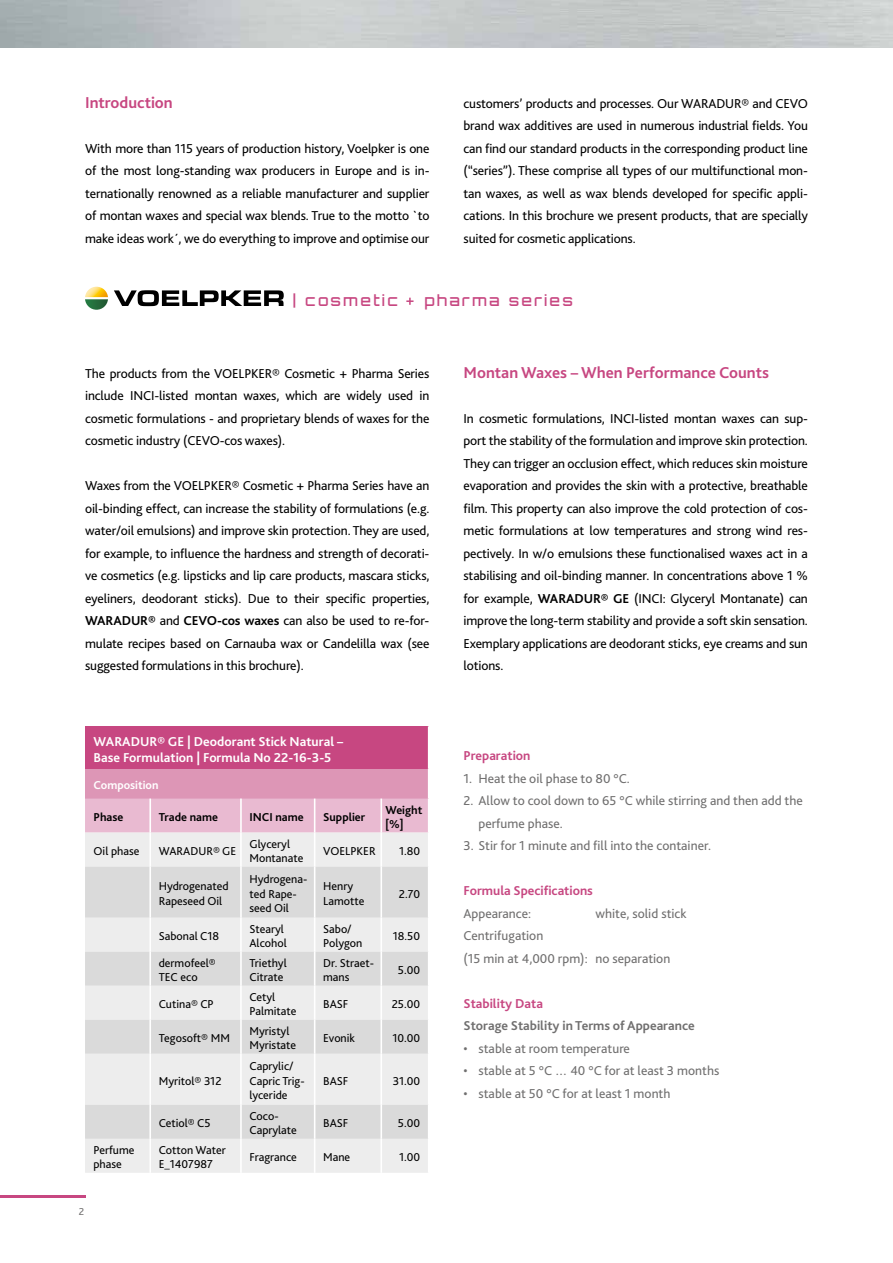
<style>
.page{position:relative;width:893px;height:1263px;background:#fff}
.page>*{position:absolute;margin:0;border:0;box-sizing:border-box;transform-origin:0 0}
.t1{font:700 16.5px "Bliss 2";color:#c74781}
.t2{font:500 15.3px "Orbitron";letter-spacing:.15em;color:#c74781}
.t3{font:13.5px/22.5px "Bliss 2";letter-spacing:-.01em;color:#000;text-align:justify}
.t4{font:13.5px/22.5px "Bliss 2";color:#706f6f}
.t5{font:700 13.5px/16.2px "Bliss 2";color:#fff}
.t6{font:700 13.5px "Bliss 2";color:#c74781}
.t7{font:700 13.5px "Bliss 2";color:#706f6f}
.t8{font:12px/14.4px "Bliss 2";color:#000}
.t9{font:700 12px/14.4px "Bliss 2";color:#000}
.t10{font:700 12px "Bliss 2";color:#fff}
.t11{font:10.5px "Bliss 2";color:#706f6f}
.s1{font-weight:700}
</style>
<div class="page">
<svg style="left:85px;top:287px;width:23px;height:23px"></svg>
<svg style="left:114px;top:290px;width:170px;height:16px"></svg>
<svg style="left:406px;top:298px;width:7px;height:7px"></svg>
<div style="left:85px;top:726px;width:344px;height:43px;background:#c74781"></div>
<div style="left:85px;top:833px;width:343px;height:340px;background:#ededed"></div>
<svg style="left:85px;top:867px;width:343px;height:272px;background:#e2e2e2"></svg>
<hr style="left:428px;top:726px;width:1px;height:43px;background:#fff">
<svg style="left:85px;top:769px;width:343px;height:64px;background:#e3a9c4"></svg>
<hr style="left:149px;top:798px;width:2px;height:35px;background:#fff">
<hr style="left:240px;top:798px;width:2px;height:35px;background:#fff">
<hr style="left:314px;top:798px;width:1px;height:35px;background:#fff">
<hr style="left:380px;top:798px;width:2px;height:35px;background:#fff">
<hr style="left:149px;top:833px;width:2px;height:34px;background:#fff">
<hr style="left:240px;top:833px;width:2px;height:34px;background:#fff">
<hr style="left:314px;top:833px;width:1px;height:34px;background:#fff">
<hr style="left:380px;top:833px;width:2px;height:34px;background:#fff">
<hr style="left:149px;top:867px;width:2px;height:51px;background:#fff">
<hr style="left:240px;top:867px;width:2px;height:51px;background:#fff">
<hr style="left:314px;top:867px;width:1px;height:51px;background:#fff">
<hr style="left:380px;top:867px;width:2px;height:51px;background:#fff">
<hr style="left:149px;top:918px;width:2px;height:34px;background:#fff">
<hr style="left:240px;top:918px;width:2px;height:34px;background:#fff">
<hr style="left:314px;top:918px;width:1px;height:34px;background:#fff">
<hr style="left:380px;top:918px;width:2px;height:34px;background:#fff">
<hr style="left:149px;top:952px;width:2px;height:34px;background:#fff">
<hr style="left:240px;top:952px;width:2px;height:34px;background:#fff">
<hr style="left:314px;top:952px;width:1px;height:34px;background:#fff">
<hr style="left:380px;top:952px;width:2px;height:34px;background:#fff">
<hr style="left:149px;top:986px;width:2px;height:34px;background:#fff">
<hr style="left:240px;top:986px;width:2px;height:34px;background:#fff">
<hr style="left:314px;top:986px;width:1px;height:34px;background:#fff">
<hr style="left:380px;top:986px;width:2px;height:34px;background:#fff">
<hr style="left:149px;top:1020px;width:2px;height:34px;background:#fff">
<hr style="left:240px;top:1020px;width:2px;height:34px;background:#fff">
<hr style="left:314px;top:1020px;width:1px;height:34px;background:#fff">
<hr style="left:380px;top:1020px;width:2px;height:34px;background:#fff">
<hr style="left:149px;top:1054px;width:2px;height:51px;background:#fff">
<hr style="left:240px;top:1054px;width:2px;height:51px;background:#fff">
<hr style="left:314px;top:1054px;width:1px;height:51px;background:#fff">
<hr style="left:380px;top:1054px;width:2px;height:51px;background:#fff">
<hr style="left:149px;top:1105px;width:2px;height:34px;background:#fff">
<hr style="left:240px;top:1105px;width:2px;height:34px;background:#fff">
<hr style="left:314px;top:1105px;width:1px;height:34px;background:#fff">
<hr style="left:380px;top:1105px;width:2px;height:34px;background:#fff">
<hr style="left:149px;top:1139px;width:2px;height:34px;background:#fff">
<hr style="left:240px;top:1139px;width:2px;height:34px;background:#fff">
<hr style="left:314px;top:1139px;width:1px;height:34px;background:#fff">
<hr style="left:380px;top:1139px;width:2px;height:34px;background:#fff">
<hr style="left:0;top:1195px;width:85px;height:2px;background:#c74781">
<p class="t1" style="left:85px;top:92px;width:89px">Introduction</p>
<p class="t3" style="left:85px;top:136px;width:346px">With more than 115 years of production history, Voelpker is one of the most long-standing wax producers in Europe and is in&shy;ternationally renowned as a reliable manufacturer and supplier of montan waxes and special wax blends. True to the motto `to make ideas work´, we do everything to improve and optimise our</p>
<p class="t3" style="left:463px;top:91px;width:346px">customers’ products and processes. Our WARADUR® and CEVO brand wax additives are used in numerous industrial fields. You can find our standard products in the corresponding product line (“series”). These comprise all types of our multifunctional mon&shy;tan waxes, as well as wax blends developed for specific appli&shy;cations. In this brochure we present products, that are specially suited for cosmetic applications.</p>
<p class="t2" style="left:293px;top:291px;width:107px">| cosmetic</p>
<p class="t2" style="left:424px;top:291px;width:150px">pharma series</p>
<p class="t3" style="left:85px;top:361px;width:346px">The products from the VOELPKER® Cosmetic + Pharma Series include INCI-listed montan waxes, which are widely used in cosmetic formulations - and proprietary blends of waxes for the cosmetic industry (CEVO-cos waxes).</p>
<p class="t3" style="left:85px;top:474px;width:346px">Waxes from the VOELPKER® Cosmetic + Pharma Series have an oil-binding effect, can increase the stability of formulations (e.g. water/oil emulsions) and improve skin protection. They are used, for example, to influence the hardness and strength of decorati&shy;ve cosmetics (e.g. lipsticks and lip care products, mascara sticks, eyeliners, deodorant sticks). Due to their specific properties, <span class="s1">WARADUR®</span> and <span class="s1">CEVO-cos waxes</span> can also be used to re-for&shy;mulate recipes based on Carnauba wax or Candelilla wax (see suggested formulations in this brochure).</p>
<p class="t5" style="left:94px;top:733px;width:251px">WARADUR® GE | Deodorant Stick Natural –<br>Base Formulation | Formula No 22-16-3-5</p>
<p class="t10" style="left:94px;top:778px;width:67px">Composition</p>
<p class="t9" style="left:94px;top:809px;width:31px">Phase</p>
<p class="t9" style="left:159px;top:809px;width:61px">Trade name</p>
<p class="t9" style="left:249px;top:809px;width:56px">INCI name</p>
<p class="t9" style="left:323px;top:809px;width:44px">Supplier</p>
<p class="t9" style="left:386px;top:802px;width:38px">Weight [%]</p>
<p class="t8" style="left:94px;top:843px;width:47px">Oil phase</p>
<p class="t8" style="left:159px;top:843px;width:79px">WARADUR® GE</p>
<p class="t8" style="left:249px;top:836px;width:55px">Glyceryl<br>Montanate</p>
<p class="t8" style="left:323px;top:843px;width:54px">VOELPKER</p>
<p class="t8" style="left:399px;top:843px;width:23px">1.80</p>
<p class="t8" style="left:159px;top:879px;width:71px">Hydrogenated<br>Rapeseed Oil</p>
<p class="t8" style="left:249px;top:872px;width:59px">Hydrogena&shy;ted Rape&shy;seed Oil</p>
<p class="t8" style="left:323px;top:879px;width:43px">Henry<br>Lamotte</p>
<p class="t8" style="left:399px;top:886px;width:23px">2.70</p>
<p class="t8" style="left:159px;top:928px;width:62px">Sabonal C18</p>
<p class="t8" style="left:249px;top:921px;width:39px">Stearyl<br>Alcohol</p>
<p class="t8" style="left:323px;top:921px;width:41px">Sabo/<br>Polygon</p>
<p class="t8" style="left:393px;top:928px;width:29px">18.50</p>
<p class="t8" style="left:159px;top:955px;width:59px">dermofeel®<br>TEC eco</p>
<p class="t8" style="left:249px;top:955px;width:39px">Triethyl<br>Citrate</p>
<p class="t8" style="left:323px;top:955px;width:52px">Dr. Straet&shy;mans</p>
<p class="t8" style="left:398px;top:962px;width:24px">5.00</p>
<p class="t8" style="left:159px;top:996px;width:57px">Cutina® CP</p>
<p class="t8" style="left:249px;top:989px;width:49px">Cetyl<br>Palmitate</p>
<p class="t8" style="left:323px;top:996px;width:27px">BASF</p>
<p class="t8" style="left:392px;top:996px;width:30px">25.00</p>
<p class="t8" style="left:159px;top:1031px;width:73px">Tegosoft® MM</p>
<p class="t8" style="left:249px;top:1023px;width:48px">Myristyl<br>Myristate</p>
<p class="t8" style="left:323px;top:1031px;width:33px">Evonik</p>
<p class="t8" style="left:392px;top:1031px;width:29px">10.00</p>
<p class="t8" style="left:159px;top:1073px;width:64px">Myritol® 312</p>
<p class="t8" style="left:249px;top:1059px;width:57px">Caprylic/<br>Capric Trig&shy;lyceride</p>
<p class="t8" style="left:323px;top:1073px;width:27px">BASF</p>
<p class="t8" style="left:393px;top:1073px;width:29px">31.00</p>
<p class="t8" style="left:159px;top:1116px;width:53px">Cetiol® C5</p>
<p class="t8" style="left:249px;top:1108px;width:49px">Coco-<br>Caprylate</p>
<p class="t8" style="left:323px;top:1116px;width:27px">BASF</p>
<p class="t8" style="left:398px;top:1116px;width:24px">5.00</p>
<p class="t8" style="left:94px;top:1142px;width:43px">Perfume phase</p>
<p class="t8" style="left:159px;top:1142px;width:68px">Cotton Water<br>E_1407987</p>
<p class="t8" style="left:249px;top:1150px;width:49px">Fragrance</p>
<p class="t8" style="left:323px;top:1150px;width:29px">Mane</p>
<p class="t8" style="left:399px;top:1150px;width:23px">1.00</p>
<p class="t11" style="left:79px;top:1205px;width:7px">2</p>
<p class="t1" style="left:463px;top:362px;width:307px">Montan Waxes – When Performance Counts</p>
<p class="t3" style="left:463px;top:406px;width:346px">In cosmetic formulations, INCI-listed montan waxes can sup&shy;port the stability of the formulation and improve skin protection.<br>They can trigger an occlusion effect, which reduces skin moisture evaporation and provides the skin with a protective, breathable film. This property can also improve the cold protection of cos&shy;metic formulations at low temperatures and strong wind res&shy;pectively. In w/o emulsions these functionalised waxes act in a stabilising and oil-binding manner. In concentrations above 1 % for example, <span class="s1">WARADUR® GE</span> (INCI: Glyceryl Montanate) can improve the long-term stability and provide a soft skin sensation.<br>Exemplary applications are deodorant sticks, eye creams and sun lotions.</p>
<p class="t6" style="left:463px;top:747px;width:69px">Preparation</p>
<p class="t4" style="left:463px;top:766px;width:168px">1. Heat the oil phase to 80 °C.</p>
<p class="t4" style="left:478px;top:789px;width:326px;text-indent:-15px">2. Allow to cool down to 65 °C while stirring and then add the perfume phase.</p>
<p class="t4" style="left:463px;top:834px;width:249px">3. Stir for 1 minute and fill into the container.</p>
<p class="t6" style="left:463px;top:882px;width:131px">Formula Specifications</p>
<p class="t4" style="left:463px;top:901px;width:69px">Appearance:</p>
<p class="t4" style="left:595px;top:901px;width:93px">white, solid stick</p>
<p class="t4" style="left:463px;top:924px;width:208px">Centrifugation<br>(15 min at 4,000 rpm): no separation</p>
<p class="t6" style="left:463px;top:995px;width:81px">Stability Data</p>
<p class="t7" style="left:463px;top:1017px;width:233px">Storage Stability in Terms of Appearance</p>
<p class="t4" style="left:463px;top:1036px;width:168px">• stable at room temperature</p>
<p class="t4" style="left:463px;top:1059px;width:257px">• stable at 5 °C … 40 °C for at least 3 months</p>
<p class="t4" style="left:463px;top:1081px;width:209px">• stable at 50 °C for at least 1 month</p>
</div>
